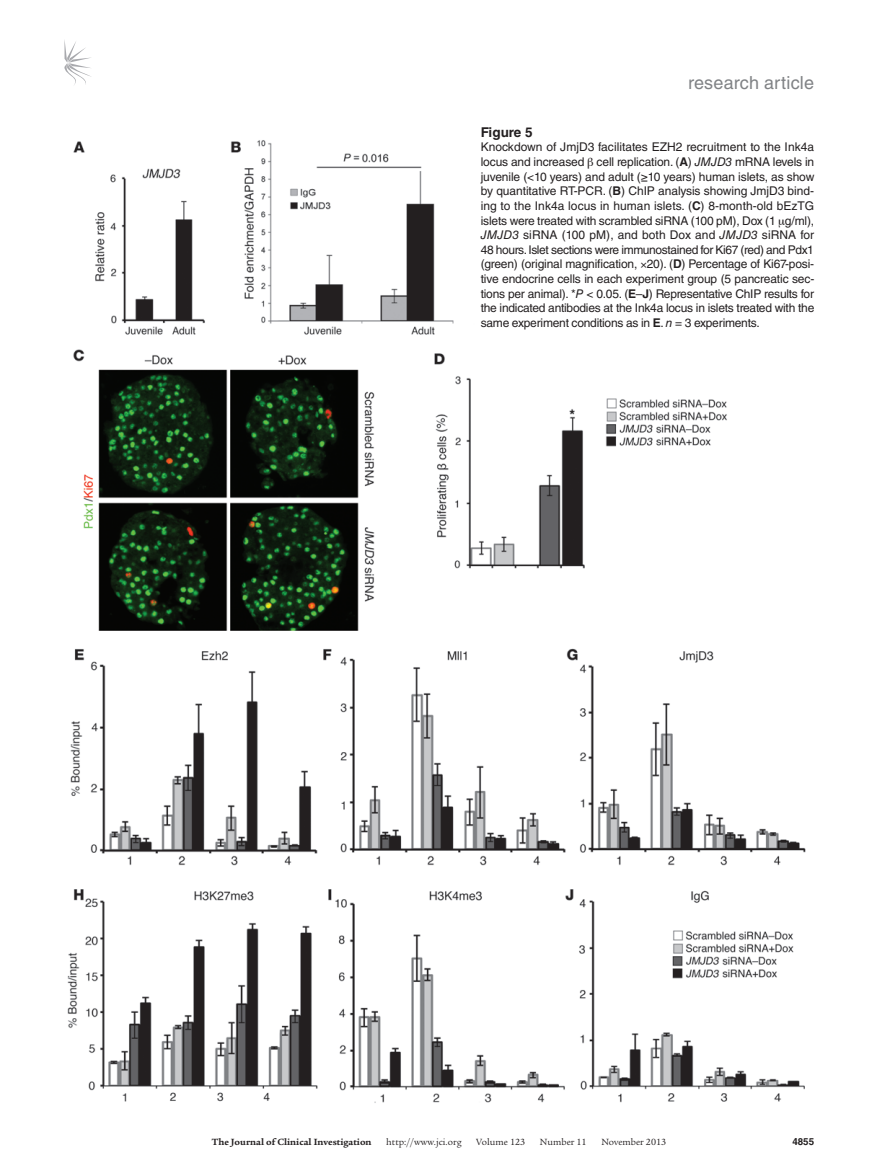
<style>
.page{position:relative;width:878px;height:1175px;background:#fff}
.page>*{position:absolute;margin:0;border:0;box-sizing:border-box;transform-origin:0 0}
.t1{font:18px "Helvetica LT Std";letter-spacing:.01em;color:#808285}
.t2{font:700 13.5px "Helvetica LT Std";color:#231f20}
.t3{font:12px/14.7px "Helvetica LT Std";letter-spacing:-.02em;color:#231f20;text-align:justify}
.t4{font:9.75px "Legacy Serif Std";color:#231f20}
.t5{font:700 9.75px "Legacy Serif Std";color:#231f20}
.t6{font:700 9.75px "Helvetica LT Std";color:#231f20}
.s1{font-weight:700}
.s2{font-style:italic}
</style>
<div class="page">
<svg style="left:64px;top:40px;width:27px;height:45px"></svg>
<img style="left:67px;top:140px;width:739px;height:963px">
<svg style="left:588px;top:158px;width:5px;height:10px"></svg>
<svg style="left:779px;top:219px;width:6px;height:8px"></svg>
<svg style="left:641px;top:263px;width:5px;height:5px"></svg>
<h1 class="t1" style="left:688px;top:73px;width:127px">research article</h1>
<p class="t2" style="left:480px;top:124px;width:53px">Figure 5</p>
<p class="t3" style="left:480px;top:140px;width:335px">Knockdown of JmjD3 facilitates EZH2 recruitment to the Ink4a locus and increased cell replication. (<span class="s1">A</span>) <span class="s2">JMJD3</span> mRNA levels in juvenile (&lt;10 years) and adult (≥10 years) human islets, as show by quantitative RT-PCR. (<span class="s1">B</span>) ChIP analysis showing JmjD3 bind&shy;ing to the Ink4a locus in human islets. (<span class="s1">C</span>) 8-month-old bEzTG islets were treated with scrambled siRNA (100 pM), Dox (1 g/ml), <span class="s2">JMJD3</span> siRNA (100 pM), and both Dox and <span class="s2">JMJD3</span> siRNA for 48 hours. Islet sections were immunostained for Ki67 (red) and Pdx1 (green) (original magnification, 20). (<span class="s1">D</span>) Percentage of Ki67-posi&shy;tive endocrine cells in each experiment group (5 pancreatic sec&shy;tions per animal). *<span class="s2">P</span> &lt; 0.05. (<span class="s1">E</span>–<span class="s1">J</span>) Representative ChIP results for the indicated antibodies at the Ink4a locus in islets treated with the same experiment conditions as in <span class="s1">E</span>. <span class="s2">n</span> = 3 experiments.</p>
<p class="t5" style="left:212px;top:1135px;width:161px">The Journal of Clinical Investigation</p>
<p class="t4" style="left:386px;top:1136px;width:77px">http://www.jci.org</p>
<p class="t4" style="left:476px;top:1136px;width:50px">Volume 123</p>
<p class="t4" style="left:540px;top:1136px;width:48px">Number 11</p>
<p class="t4" style="left:601px;top:1136px;width:66px">November 2013</p>
<p class="t6" style="left:792px;top:1135px;width:23px">4855</p>
</div>
